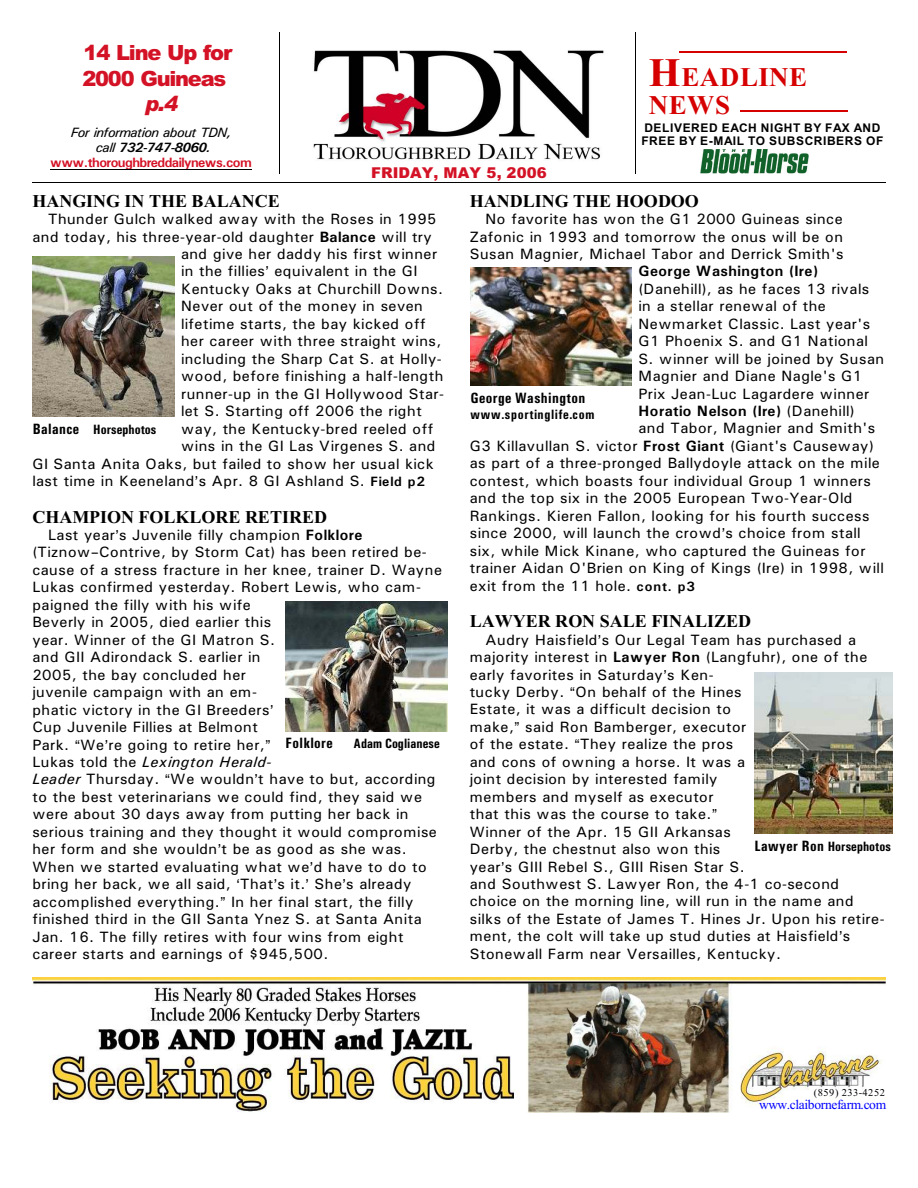
<style>
.page{position:relative;width:918px;height:1188px;background:#fff}
.page>*{position:absolute;margin:0;border:0;box-sizing:border-box;transform-origin:0 0}
.t1{font:700 27px/27.3px "Times New Roman";letter-spacing:.02em;color:#d60000}
.t2{font:900 21px/25.2px "Arial";letter-spacing:-.06em;color:#d41226}
.t3{font:italic 900 21px "Arial";color:#d41226}
.t4{font:700 18px "Times New Roman";color:#000}
.t5{font:15px/17.4px "Univers";letter-spacing:.03em;color:#000}
.t6{font:700 15px "Univers";letter-spacing:.03em;color:#000}
.t7{font:700 15px "Univers Condensed";letter-spacing:.025em;color:#000}
.t8{font:900 15px "Arial";letter-spacing:.005em;color:#d41226}
.t9{font:700 13.5px/15px "Univers";letter-spacing:-.04em;color:#d41226;text-align:center}
.t10{font:700 13.5px "Univers Condensed";color:#000}
.t11{font:13.5px "Times New Roman";letter-spacing:-.025em;color:#00f}
.t12{font:700 13.5px "Univers Condensed";letter-spacing:.04em;color:#000}
.t13{font:700 12px/12.8px "Arial";letter-spacing:.045em;color:#000}
.t14{font:10.5px "Times New Roman";letter-spacing:.05em;color:#000}
.s1{font-weight:400;font-style:italic;color:#000}
.s2{font-style:italic;color:#000}
.s3{font-size:40.5px}
.s4{font-weight:700}
.s5{font-weight:700;font-size:13.5px}
.s6{font-style:italic}
.s7{font-size:15px}
.s8{font-weight:400}
</style>
<div class="page">
<hr style="left:50px;top:170px;width:201px;height:1px;background:#000">
<img style="left:313px;top:50px;width:291px;height:110px">
<img style="left:700px;top:150px;width:109px;height:24px">
<hr style="left:280px;top:32px;width:1px;height:142px;background:#000">
<hr style="left:635px;top:32px;width:1px;height:142px;background:#000">
<hr style="left:32px;top:183px;width:853px;height:1px;background:#000">
<img style="left:32px;top:977px;width:854px;height:135px">
<hr style="left:680px;top:51px;width:167px;height:1px;background:#d60000">
<hr style="left:740px;top:111px;width:108px;height:1px;background:#d60000">
<img style="left:33px;top:256px;width:141px;height:161px">
<img style="left:285px;top:601px;width:163px;height:130px">
<img style="left:470px;top:268px;width:162px;height:118px">
<img style="left:754px;top:673px;width:139px;height:161px">
<h2 class="t2" style="left:82px;top:43px;width:151px">14 Line Up for<br>2000 Guineas</h2>
<h2 class="t3" style="left:145px;top:95px;width:34px">p.4</h2>
<p class="t9" style="left:50px;top:126px;width:203px"><span class="s1">For information about TDN,<br>call</span> <span class="s2">732-747-8060. </span>www.thoroughbreddailynews.com</p>
<p class="t8" style="left:371px;top:168px;width:177px">FRIDAY, MAY 5, 2006</p>
<h1 class="t1" style="left:649px;top:66px;width:160px"><span class="s3">H</span>EADLINE<br>NEWS</h1>
<p class="t13" style="left:641px;top:123px;width:244px">DELIVERED EACH NIGHT BY FAX AND<br>FREE BY E-MAIL TO SUBSCRIBERS OF</p>
<p class="t4" style="left:32px;top:195px;width:249px">HANGING IN THE BALANCE</p>
<p class="t5" style="left:48px;top:212px;width:390px">Thunder Gulch walked away with the Roses in 1995</p>
<p class="t5" style="left:32px;top:229px;width:401px">and today, his three-year-old daughter <span class="s4">Balance</span> will try</p>
<p class="t5" style="left:181px;top:246px;width:258px">and give her daddy his first winner</p>
<p class="t5" style="left:181px;top:264px;width:238px">in the fillies equivalent in the GI</p>
<p class="t5" style="left:181px;top:281px;width:264px">Kentucky Oaks at Churchill Downs.</p>
<p class="t5" style="left:181px;top:299px;width:243px">Never out of the money in seven</p>
<p class="t5" style="left:181px;top:316px;width:246px">lifetime starts, the bay kicked off</p>
<p class="t5" style="left:181px;top:334px;width:262px">her career with three straight wins,</p>
<p class="t5" style="left:181px;top:351px;width:262px">including the Sharp Cat S. at Holly-</p>
<p class="t5" style="left:181px;top:369px;width:264px">wood, before finishing a half-length</p>
<p class="t5" style="left:181px;top:386px;width:265px">runner-up in the GI Hollywood Star-</p>
<p class="t5" style="left:181px;top:404px;width:242px">let S. Starting off 2006 the right</p>
<p class="t5" style="left:181px;top:421px;width:254px">way, the Kentucky-bred reeled off</p>
<p class="t5" style="left:181px;top:439px;width:256px">wins in the GI Las Virgenes S. and</p>
<p class="t5" style="left:32px;top:456px;width:403px">GI Santa Anita Oaks, but failed to show her usual kick</p>
<p class="t5" style="left:32px;top:473px;width:394px">last time in Keeneland s Apr. 8 GI Ashland S. <span class="s5">Field p2</span></p>
<p class="t4" style="left:32px;top:511px;width:296px">CHAMPION FOLKLORE RETIRED</p>
<p class="t5" style="left:32px;top:527px;width:411px;text-indent:16px">Last year s Juvenile filly champion <span class="s4">Folklore<br></span>(Tiznow Contrive, by Storm Cat) has been retired be&shy;cause of a stress fracture in her knee, trainer D. Wayne Lukas confirmed yesterday. Robert Lewis, who cam&shy;paigned the filly with his wife<br>Beverly in 2005, died earlier this<br>year. Winner of the GI Matron S.<br>and GII Adirondack S. earlier in<br>2005, the bay concluded her<br>juvenile campaign with an em-<br>phatic victory in the GI Breeders<br>Cup Juvenile Fillies at Belmont<br>Park. We re going to retire her,<br>Lukas told the <span class="s6">Lexington Herald-<br>Leader</span> Thursday. We wouldn t have to but, according to the best veterinarians we could find, they said we were about 30 days away from putting her back in serious training and they thought it would compromise her form and she wouldn t be as good as she was.<br>When we started evaluating what we d have to do to bring her back, we all said, That s it. She s already accomplished everything. In her final start, the filly finished third in the GII Santa Ynez S. at Santa Anita Jan. 16. The filly retires with four wins from eight career starts and earnings of $945,500.</p>
<p class="t10" style="left:33px;top:424px;width:125px"><span class="s7">Balance</span> Horsephotos</p>
<p class="t7" style="left:285px;top:738px;width:49px">Folklore</p>
<p class="t10" style="left:354px;top:739px;width:88px">Adam Coglianese</p>
<p class="t4" style="left:470px;top:195px;width:231px">HANDLING THE HOODOO</p>
<p class="t5" style="left:470px;top:212px;width:375px;text-align:justify;text-indent:16px">No favorite has won the G1 2000 Guineas since Zafonic in 1993 and tomorrow the onus will be on Susan Magnier, Michael Tabor and Derrick Smith's</p>
<p class="t6" style="left:638px;top:266px;width:181px">George Washington (Ire)</p>
<p class="t5" style="left:638px;top:281px;width:232px">(Danehill), as he faces 13 rivals</p>
<p class="t5" style="left:638px;top:299px;width:189px">in a stellar renewal of the</p>
<p class="t5" style="left:638px;top:316px;width:233px">Newmarket Classic. Last year's</p>
<p class="t5" style="left:638px;top:334px;width:231px">G1 Phoenix S. and G1 National</p>
<p class="t5" style="left:638px;top:351px;width:247px">S. winner will be joined by Susan</p>
<p class="t5" style="left:638px;top:369px;width:225px">Magnier and Diane Nagle's G1</p>
<p class="t5" style="left:638px;top:386px;width:232px">Prix Jean-Luc Lagardere winner</p>
<p class="t6" style="left:638px;top:406px;width:218px">Horatio Nelson (Ire) <span class="s8">(Danehill)</span></p>
<p class="t5" style="left:638px;top:421px;width:238px">and Tabor, Magnier and Smith's</p>
<p class="t5" style="left:470px;top:438px;width:406px">G3 Killavullan S. victor <span class="s4">Frost Giant</span> (Giant's Causeway)</p>
<p class="t5" style="left:470px;top:456px;width:412px">as part of a three-pronged Ballydoyle attack on the mile</p>
<p class="t5" style="left:470px;top:473px;width:403px">contest, which boasts four individual Group 1 winners</p>
<p class="t5" style="left:470px;top:491px;width:384px">and the top six in the 2005 European Two-Year-Old</p>
<p class="t5" style="left:470px;top:508px;width:401px">Rankings. Kieren Fallon, looking for his fourth success</p>
<p class="t5" style="left:470px;top:526px;width:393px">since 2000, will launch the crowd s choice from stall</p>
<p class="t5" style="left:470px;top:543px;width:397px">six, while Mick Kinane, who captured the Guineas for</p>
<p class="t5" style="left:470px;top:561px;width:416px">trainer Aidan O'Brien on King of Kings (Ire) in 1998, will</p>
<p class="t5" style="left:470px;top:578px;width:227px">exit from the 11 hole. <span class="s5">cont. p3</span></p>
<p class="t4" style="left:470px;top:615px;width:283px">LAWYER RON SALE FINALIZED</p>
<p class="t5" style="left:470px;top:632px;width:416px;text-indent:16px">Audry Haisfield s Our Legal Team has purchased a majority interest in <span class="s4">Lawyer Ron</span> (Langfuhr), one of the early favorites in Saturday s Ken-<br>tucky Derby. On behalf of the Hines<br>Estate, it was a difficult decision to<br>make, said Ron Bamberger, executor<br>of the estate. They realize the pros<br>and cons of owning a horse. It was a<br>joint decision by interested family<br>members and myself as executor<br>that this was the course to take.<br>Winner of the Apr. 15 GII Arkansas<br>Derby, the chestnut also won this<br>year s GIII Rebel S., GIII Risen Star S.<br>and Southwest S. Lawyer Ron, the 4-1 co-second choice on the morning line, will run in the name and silks of the Estate of James T. Hines Jr. Upon his retire&shy;ment, the colt will take up stud duties at Haisfield s Stonewall Farm near Versailles, Kentucky.</p>
<p class="t7" style="left:470px;top:393px;width:117px">George Washington</p>
<p class="t12" style="left:470px;top:410px;width:126px">www.sportinglife.com</p>
<p class="t10" style="left:755px;top:842px;width:138px"><span class="s7">Lawyer Ron</span> Horsephotos</p>
<p class="t14" style="left:814px;top:1089px;width:73px">(859) 233-4252</p>
<p class="t11" style="left:759px;top:1100px;width:128px">www.claibornefarm.com</p>
</div>
